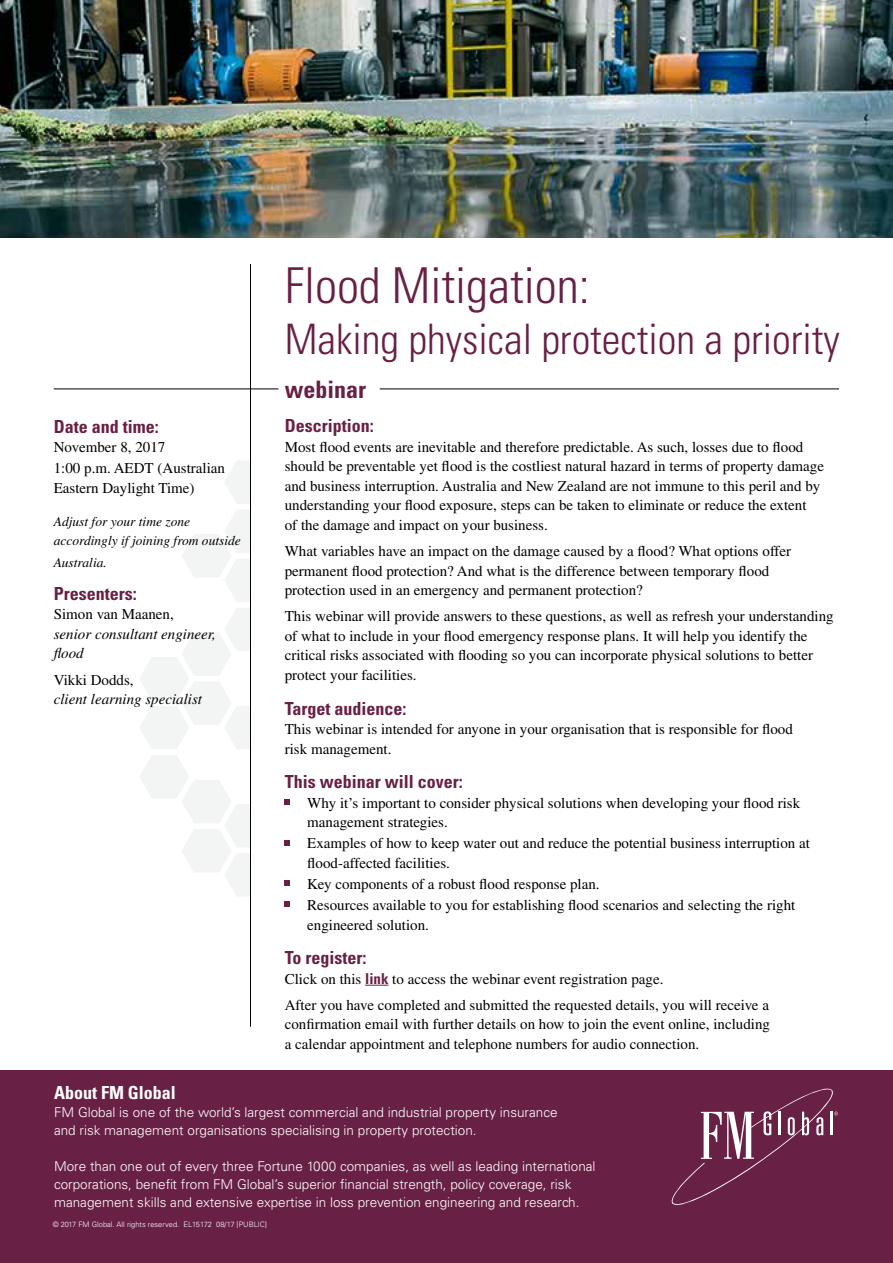
<style>
.page{position:relative;width:893px;height:1263px;background:#fff}
.page>*{position:absolute;margin:0;border:0;box-sizing:border-box;transform-origin:0 0}
.t1{font:300 condensed 49.5px "Univers LT Std";color:#692045}
.t2{font:300 condensed 42px "Univers LT Std";color:#692045}
.t3{font:700 condensed 24px "Univers LT Std";color:#692045}
.t4{font:700 condensed 18px "Univers LT Std";color:#692045}
.t5{font:700 condensed 18px "Univers LT Std";color:#fff}
.t6{font:15px/19.5px "Times LT Std";color:#000}
.t7{font:italic 15px/19.5px "Times LT Std";color:#000}
.t8{font:300 13.5px/18px "Univers LT Std";color:#fff}
.t9{font:italic 13.5px/19.5px "Times LT Std";color:#000}
.t10{font:300 7.5px "Univers LT Std";color:#fff}
.s1{font-family:"Univers LT Std";font-weight:700;font-stretch:condensed;color:#692045}
</style>
<div class="page">
<svg style="left:225px;top:461px;width:25px;height:43px"></svg>
<svg style="left:140px;top:755px;width:110px;height:141px"></svg>
<svg style="left:182px;top:510px;width:68px;height:92px"></svg>
<svg style="left:140px;top:608px;width:110px;height:141px"></svg>
<div style="left:0;top:1070px;width:893px;height:193px;background:#692045"></div>
<svg style="left:672px;top:1088px;width:166px;height:117px"></svg>
<hr style="left:54px;top:389px;width:224px;height:1px;background:#000">
<hr style="left:380px;top:389px;width:459px;height:1px;background:#000">
<hr style="left:250px;top:264px;width:1px;height:763px;background:#000">
<img style="left:0;top:0;width:893px;height:237px">
<svg style="left:365px;top:985px;width:24px;height:1px"></svg>
<svg style="left:285px;top:799px;width:5px;height:5px"></svg>
<svg style="left:285px;top:840px;width:5px;height:5px"></svg>
<svg style="left:285px;top:881px;width:5px;height:5px"></svg>
<svg style="left:285px;top:902px;width:5px;height:5px"></svg>
<h1 class="t1" style="left:285px;top:256px;width:307px">Flood Mitigation:</h1>
<h2 class="t2" style="left:285px;top:314px;width:557px">Making physical protection a priority</h2>
<p class="t4" style="left:54px;top:415px;width:106px">Date and time:</p>
<p class="t6" style="left:54px;top:436px;width:173px;line-height:21.1px">November 8, 2017<br>1:00 p.m. AEDT (Australian</p>
<p class="t6" style="left:54px;top:478px;width:142px">Eastern Daylight Time)</p>
<p class="t9" style="left:54px;top:512px;width:189px">Adjust for your time zone accordingly if joining from outside</p>
<p class="t9" style="left:54px;top:553px;width:55px">Australia.</p>
<p class="t4" style="left:54px;top:582px;width:84px">Presenters:</p>
<p class="t6" style="left:54px;top:605px;width:122px">Simon van Maanen,</p>
<p class="t7" style="left:54px;top:624px;width:164px">senior consultant engineer, flood</p>
<p class="t6" style="left:54px;top:670px;width:81px">Vikki Dodds,</p>
<p class="t7" style="left:54px;top:689px;width:150px">client learning specialist</p>
<h3 class="t3" style="left:285px;top:374px;width:83px">webinar</h3>
<p class="t4" style="left:285px;top:415px;width:90px">Description:</p>
<p class="t6" style="left:285px;top:437px;width:541px">Most flood events are inevitable and therefore predictable. As such, losses due to flood should be preventable yet flood is the costliest natural hazard in terms of property damage and business interruption. Australia and New Zealand are not immune to this peril and by understanding your flood exposure, steps can be taken to eliminate or reduce the extent<br>of the damage and impact on your business.</p>
<p class="t6" style="left:285px;top:541px;width:508px">What variables have an impact on the damage caused by a flood? What options offer permanent flood protection? And what is the difference between temporary flood protection used in an emergency and permanent protection?</p>
<p class="t6" style="left:285px;top:606px;width:550px">This webinar will provide answers to these questions, as well as refresh your understanding of what to include in your flood emergency response plans. It will help you identify the critical risks associated with flooding so you can incorporate physical solutions to better protect your facilities.</p>
<p class="t4" style="left:285px;top:697px;width:123px">Target audience:</p>
<p class="t6" style="left:285px;top:719px;width:510px">This webinar is intended for anyone in your organisation that is responsible for flood risk management.</p>
<p class="t4" style="left:285px;top:771px;width:179px">This webinar will cover:</p>
<p class="t6" style="left:307px;top:793px;width:494px">Why it’s important to consider physical solutions when developing your flood risk management strategies.</p>
<p class="t6" style="left:307px;top:833px;width:504px">Examples of how to keep water out and reduce the potential business interruption at flood-affected facilities.</p>
<p class="t6" style="left:307px;top:873px;width:490px;line-height:21.1px">Key components of a robust flood response plan.<br>Resources available to you for establishing flood scenarios and selecting the right</p>
<p class="t6" style="left:307px;top:915px;width:123px">engineered solution.</p>
<p class="t4" style="left:285px;top:947px;width:83px">To register:</p>
<p class="t6" style="left:285px;top:965px;width:486px;line-height:26.2px">Click on this <span class="s1">link</span> to access the webinar event registration page.<br>After you have completed and submitted the requested details, you will receive a</p>
<p class="t6" style="left:285px;top:1014px;width:487px">confirmation email with further details on how to join the event online, including a calendar appointment and telephone numbers for audio connection.</p>
<p class="t5" style="left:54px;top:1081px;width:123px">About FM Global</p>
<p class="t8" style="left:54px;top:1103px;width:505px">FM Global is one of the world’s largest commercial and industrial property insurance and risk management organisations specialising in property protection.</p>
<p class="t8" style="left:54px;top:1157px;width:543px">More than one out of every three Fortune 1000 companies, as well as leading international corporations, benefit from FM Global’s superior financial strength, policy coverage, risk management skills and extensive expertise in loss prevention engineering and research.</p>
<p class="t10" style="left:53px;top:1220px;width:216px">© 2017 FM Global. All rights reserved. EL15172 08/17 [PUBLIC]</p>
</div>
